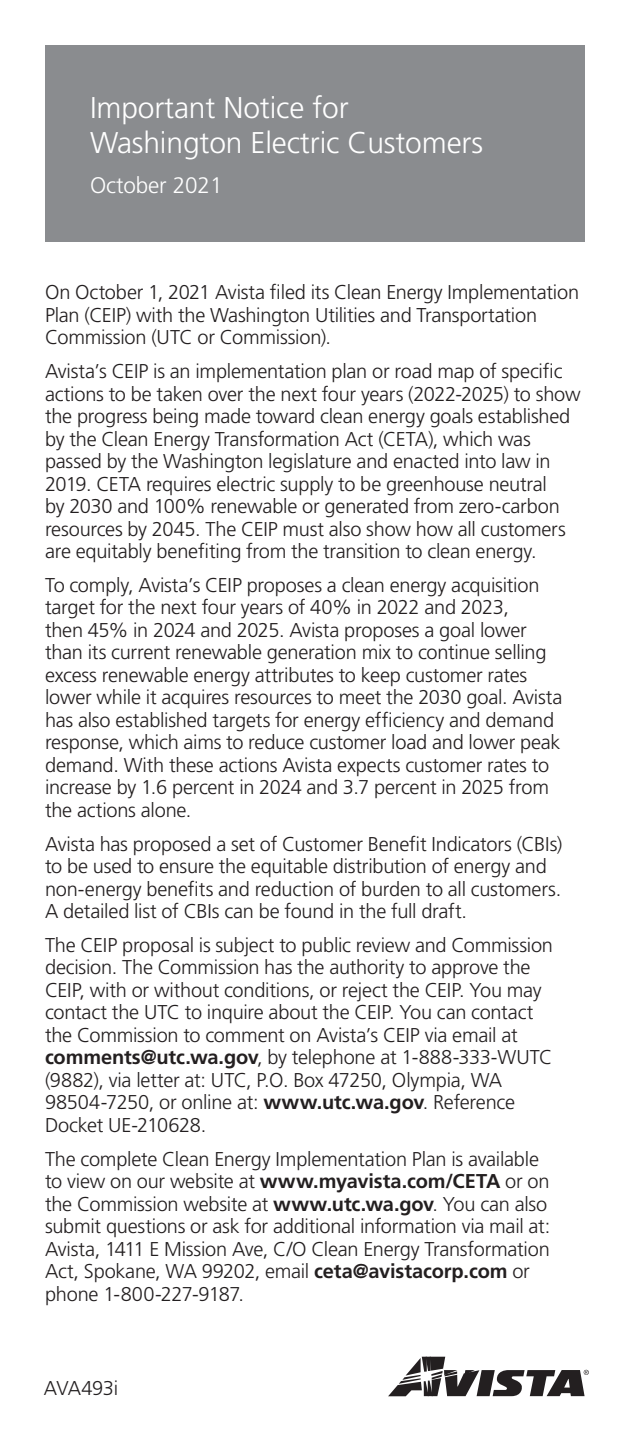
<style>
.page{position:relative;width:630px;height:1440px;background:#fff}
.page>*{position:absolute;margin:0;border:0;box-sizing:border-box;transform-origin:0 0}
.t1{font:300 30px/35px "Frutiger LT Std";letter-spacing:-.005em;color:#fff}
.t2{font:300 22.5px "Frutiger LT Std";letter-spacing:-.005em;color:#fff}
.t3{font:300 20px/22.5px "Frutiger LT Std";letter-spacing:-.015em;color:#231f20}
.s1{font-weight:700}
</style>
<div class="page">
<div style="left:45px;top:45px;width:540px;height:196px;background:#8a8c8f"></div>
<svg style="left:388px;top:1357px;width:201px;height:39px"></svg>
<p class="t1" style="left:90px;top:91px;width:395px">Important Notice for<br>Washington Electric Customers</p>
<p class="t2" style="left:90px;top:173px;width:134px">October 2021</p>
<p class="t3" style="left:45px;top:281px;width:536px">On October 1, 2021 Avista filed its Clean Energy Implementation<br>Plan (CEIP) with the Washington Utilities and Transportation<br>Commission (UTC or Commission).</p>
<p class="t3" style="left:45px;top:360px;width:537px">Avista’s CEIP is an implementation plan or road map of specific actions to be taken over the next four years (2022-2025) to show the progress being made toward clean energy goals established by the Clean Energy Transformation Act (CETA), which was passed by the Washington legislature and enacted into law in 2019. CETA requires electric supply to be greenhouse neutral<br>by 2030 and 100% renewable or generated from zero-carbon resources by 2045. The CEIP must also show how all customers are equitably benefiting from the transition to clean energy.</p>
<p class="t3" style="left:45px;top:574px;width:519px">To comply, Avista’s CEIP proposes a clean energy acquisition target for the next four years of 40% in 2022 and 2023,<br>then 45% in 2024 and 2025. Avista proposes a goal lower than its current renewable generation mix to continue selling excess renewable energy attributes to keep customer rates lower while it acquires resources to meet the 2030 goal. Avista has also established targets for energy efficiency and demand response, which aims to reduce customer load and lower peak demand. With these actions Avista expects customer rates to increase by 1.6 percent in 2024 and 3.7 percent in 2025 from the actions alone.</p>
<p class="t3" style="left:45px;top:833px;width:519px">Avista has proposed a set of Customer Benefit Indicators (CBIs) to be used to ensure the equitable distribution of energy and non-energy benefits and reduction of burden to all customers.<br>A detailed list of CBIs can be found in the full draft.</p>
<p class="t3" style="left:45px;top:934px;width:510px">The CEIP proposal is subject to public review and Commission decision. The Commission has the authority to approve the CEIP, with or without conditions, or reject the CEIP. You may contact the UTC to inquire about the CEIP. You can contact the Commission to comment on Avista’s CEIP via email at <span class="s1">comments@utc.wa.gov</span>, by telephone at 1-888-333-WUTC (9882), via letter at: UTC, P.O. Box 47250, Olympia, WA 98504-7250, or online at: <span class="s1">www.utc.wa.gov</span>. Reference Docket UE-210628.</p>
<p class="t3" style="left:45px;top:1148px;width:507px">The complete Clean Energy Implementation Plan is available to view on our website at <span class="s1">www.myavista.com/CETA</span> or on the Commission website at <span class="s1">www.utc.wa.gov</span>. You can also submit questions or ask for additional information via mail at:<br>Avista, 1411 E Mission Ave, C/O Clean Energy Transformation Act, Spokane, WA 99202, email <span class="s1">ceta@avistacorp.com</span> or phone 1-800-227-9187.</p>
<p class="t3" style="left:44px;top:1377px;width:76px">AVA493i</p>
</div>
